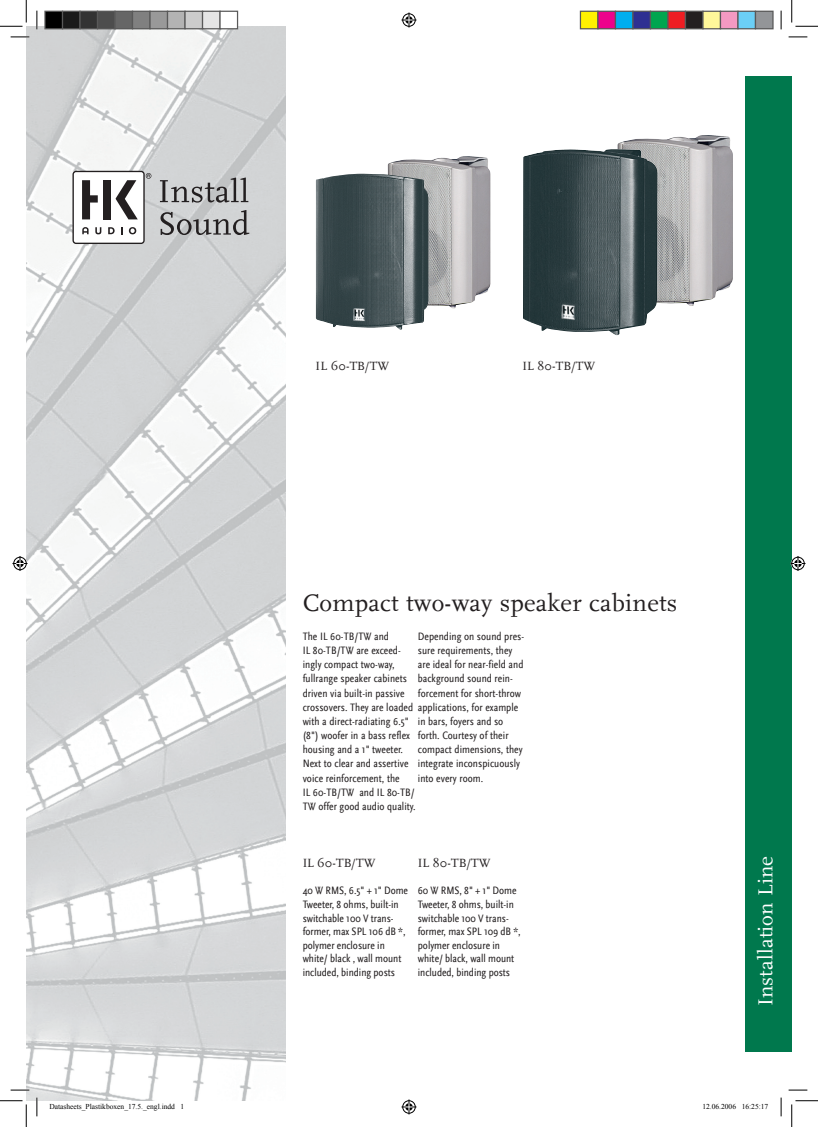
<style>
.page{position:relative;width:818px;height:1127px;background:#fff}
.page>*{position:absolute;margin:0;border:0;box-sizing:border-box;transform-origin:0 0}
.t1{font:25px "Scala HK";letter-spacing:.01em;color:#231f20}
.t2{font:21.25px "Scala HK";letter-spacing:.01em;color:#fff}
.t3{font:12.5px "Scala HK";letter-spacing:.01em;color:#231f20}
.t4{font:11.25px/14.1px "Scala Sans Regular Con";letter-spacing:.005em;color:#231f20}
.t5{font:7.5px "Times New Roman";color:#000}
</style>
<div class="page">
<img style="left:26px;top:26px;width:259px;height:1074px">
<svg style="left:72px;top:171px;width:73px;height:73px"></svg>
<div style="left:74px;top:172px;width:69px;height:70px;background:#fff;border-radius:2px"></div>
<svg style="left:82px;top:227px;width:7px;height:7px"></svg>
<svg style="left:95px;top:227px;width:6px;height:7px"></svg>
<svg style="left:108px;top:227px;width:7px;height:7px"></svg>
<svg style="left:121px;top:227px;width:2px;height:7px"></svg>
<svg style="left:129px;top:227px;width:7px;height:7px"></svg>
<svg style="left:116px;top:180px;width:22px;height:39px"></svg>
<svg style="left:82px;top:180px;width:16px;height:39px"></svg>
<div style="left:103px;top:180px;width:8px;height:39px;background:#231f20"></div>
<svg style="left:160px;top:210px;width:89px;height:25px;background:#a4a5a6"></svg>
<svg style="left:160px;top:177px;width:88px;height:25px;background:#a5a5a6"></svg>
<svg style="left:146px;top:173px;width:5px;height:6px"></svg>
<img style="left:617px;top:135px;width:116px;height:171px">
<img style="left:388px;top:156px;width:102px;height:153px">
<img style="left:316px;top:174px;width:113px;height:156px">
<img style="left:523px;top:149px;width:135px;height:186px">
<div style="left:746px;top:76px;width:46px;height:974px;background:#00784d"></div>
<svg style="left:11px;top:36px;width:18px;height:2px"></svg>
<svg style="left:788px;top:36px;width:19px;height:2px"></svg>
<svg style="left:11px;top:1088px;width:18px;height:2px"></svg>
<svg style="left:788px;top:1089px;width:19px;height:1px"></svg>
<svg style="left:36px;top:11px;width:2px;height:18px"></svg>
<svg style="left:36px;top:1097px;width:2px;height:18px"></svg>
<svg style="left:780px;top:11px;width:2px;height:18px"></svg>
<svg style="left:780px;top:1097px;width:2px;height:18px"></svg>
<svg style="left:0;top:0;width:27px;height:27px"></svg>
<svg style="left:0;top:1100px;width:27px;height:26px"></svg>
<svg style="left:791px;top:0;width:27px;height:27px"></svg>
<svg style="left:791px;top:1100px;width:27px;height:26px"></svg>
<svg style="left:401px;top:13px;width:15px;height:15px"></svg>
<svg style="left:401px;top:1099px;width:15px;height:15px"></svg>
<svg style="left:13px;top:556px;width:15px;height:15px"></svg>
<svg style="left:790px;top:556px;width:15px;height:15px"></svg>
<div style="left:45px;top:11px;width:18px;height:18px;background:#000"></div>
<div style="left:44px;top:11px;width:19px;height:18px;border:1px solid #595959"></div>
<div style="left:63px;top:11px;width:17px;height:18px;background:#1a1a1a"></div>
<div style="left:62px;top:11px;width:19px;height:18px;border:1px solid #595959"></div>
<div style="left:80px;top:11px;width:18px;height:18px;background:#333"></div>
<div style="left:79px;top:11px;width:19px;height:18px;border:1px solid #595959"></div>
<div style="left:98px;top:11px;width:17px;height:18px;background:#4d4d4d"></div>
<div style="left:97px;top:11px;width:19px;height:18px;border:1px solid #595959"></div>
<div style="left:115px;top:11px;width:18px;height:18px;background:#666"></div>
<div style="left:114px;top:11px;width:19px;height:18px;border:1px solid #595959"></div>
<div style="left:133px;top:11px;width:17px;height:18px;background:#808080"></div>
<div style="left:132px;top:11px;width:19px;height:18px;border:1px solid #595959"></div>
<div style="left:150px;top:11px;width:18px;height:18px;background:#999"></div>
<div style="left:149px;top:11px;width:19px;height:18px;border:1px solid #595959"></div>
<div style="left:168px;top:11px;width:17px;height:18px;background:#b3b3b3"></div>
<div style="left:167px;top:11px;width:19px;height:18px;border:1px solid #595959"></div>
<div style="left:185px;top:11px;width:18px;height:18px;background:#ccc"></div>
<div style="left:184px;top:11px;width:19px;height:18px;border:1px solid #595959"></div>
<div style="left:203px;top:11px;width:17px;height:18px;background:#e5e5e5"></div>
<div style="left:202px;top:11px;width:19px;height:18px;border:1px solid #595959"></div>
<div style="left:220px;top:11px;width:18px;height:18px;background:#fff"></div>
<div style="left:219px;top:11px;width:19px;height:18px;border:1px solid #595959"></div>
<div style="left:580px;top:11px;width:18px;height:18px;background:#fff101"></div>
<div style="left:580px;top:11px;width:18px;height:18px;border:1px solid #595959"></div>
<div style="left:598px;top:11px;width:17px;height:18px;background:#ed028c"></div>
<div style="left:597px;top:11px;width:19px;height:18px;border:1px solid #595959"></div>
<div style="left:615px;top:11px;width:18px;height:18px;background:#00aeef"></div>
<div style="left:615px;top:11px;width:18px;height:18px;border:1px solid #595959"></div>
<div style="left:633px;top:11px;width:17px;height:18px;background:#2e3092"></div>
<div style="left:632px;top:11px;width:19px;height:18px;border:1px solid #595959"></div>
<div style="left:650px;top:11px;width:18px;height:18px;background:#00a54f"></div>
<div style="left:650px;top:11px;width:18px;height:18px;border:1px solid #595959"></div>
<div style="left:668px;top:11px;width:17px;height:18px;background:#ee1d23"></div>
<div style="left:667px;top:11px;width:19px;height:18px;border:1px solid #595959"></div>
<div style="left:685px;top:11px;width:18px;height:18px;background:#231f20"></div>
<div style="left:685px;top:11px;width:18px;height:18px;border:1px solid #595959"></div>
<div style="left:703px;top:11px;width:17px;height:18px;background:#fff79a"></div>
<div style="left:702px;top:11px;width:19px;height:18px;border:1px solid #595959"></div>
<div style="left:720px;top:11px;width:18px;height:18px;background:#f499c2"></div>
<div style="left:720px;top:11px;width:18px;height:18px;border:1px solid #595959"></div>
<div style="left:738px;top:11px;width:17px;height:18px;background:#6bcff6"></div>
<div style="left:737px;top:11px;width:19px;height:18px;border:1px solid #595959"></div>
<div style="left:755px;top:11px;width:18px;height:18px;background:#939598"></div>
<div style="left:755px;top:11px;width:18px;height:18px;border:1px solid #595959"></div>
<p class="t3" style="left:316px;top:358px;width:75px">IL 60-TB/TW</p>
<p class="t3" style="left:522px;top:358px;width:74px">IL 80-TB/TW</p>
<h1 class="t1" style="left:303px;top:588px;width:376px">Compact two-way speaker cabinets</h1>
<p class="t4" style="left:418px;top:629px;width:108px">Depending on sound pres&shy;sure requirements, they are ideal for near-field and background sound rein&shy;forcement for short-throw</p>
<p class="t4" style="left:418px;top:714px;width:106px">in bars, foyers and so forth. Courtesy of their compact dimensions, they integrate inconspicuously into every room.</p>
<p class="t4" style="left:303px;top:629px;width:217px">The IL 60-TB/TW and<br>IL 80-TB/TW are exceed-<br>ingly compact two-way,<br>fullrange speaker cabinets<br>driven via built-in passive<br>crossovers. They are loaded applications, for example with a direct-radiating 6.5"<br>(8") woofer in a bass reflex<br>housing and a 1" tweeter.<br>Next to clear and assertive<br>voice reinforcement, the<br>IL 60-TB/TW and IL 80-TB/<br>TW offer good audio quality.</p>
<p class="t3" style="left:303px;top:855px;width:74px">IL 60-TB/TW</p>
<p class="t4" style="left:303px;top:884px;width:107px;line-height:13.5px">40 W RMS, 6.5" + 1" Dome<br>Tweeter, 8 ohms, built-in switchable 100 V trans&shy;former, max SPL 106 dB *, polymer enclosure in white/ black , wall mount included, binding posts</p>
<p class="t3" style="left:418px;top:855px;width:74px">IL 80-TB/TW</p>
<p class="t4" style="left:418px;top:884px;width:104px;line-height:13.5px">60 W RMS, 8" + 1" Dome<br>Tweeter, 8 ohms, built-in switchable 100 V trans&shy;former, max SPL 109 dB *, polymer enclosure in white/ black, wall mount included, binding posts</p>
<h2 class="t2" style="left:753px;top:1006px;width:152px;rotate:-90deg">Installation Line</h2>
<p class="t5" style="left:49px;top:1100px;width:136px">Datasheets_Plastikboxen_17.5._engl.indd 1</p>
<p class="t5" style="left:702px;top:1100px;width:68px">12.06.2006 16:25:17</p>
</div>
